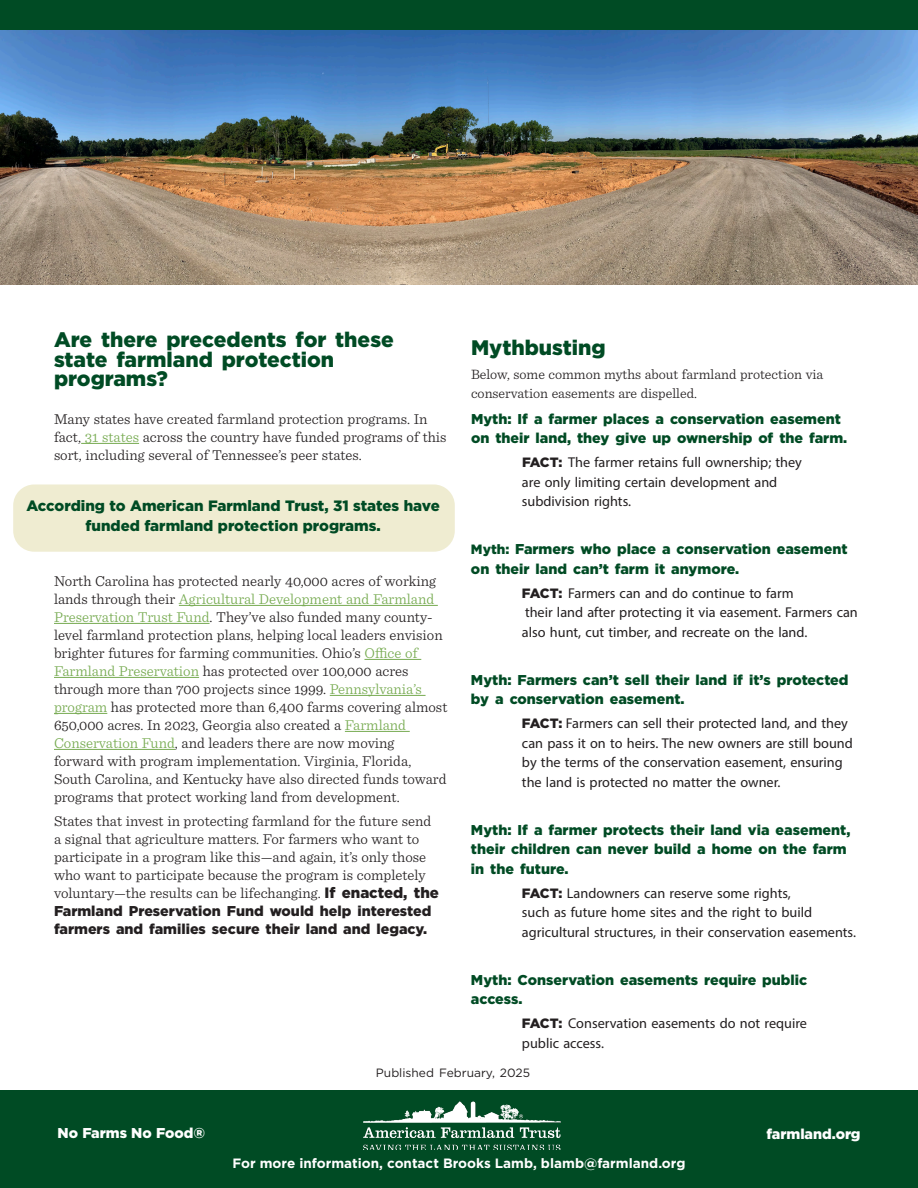
<style>
.page{position:relative;width:918px;height:1188px;background:#fff}
.page>*{position:absolute;margin:0;border:0;box-sizing:border-box;transform-origin:0 0}
._01_Body_no_indent{font:900 21px/19.5px "Gotham";color:#004b24}
._01_Body_no_indent-2{font:300 15px/18px "Sentinel";color:#231f20}
._02_Subhead{font:900 15px/19.5px "Gotham";color:#004b24;text-align:center}
._04_Reference{font:14.25px/19.5px "Myriad Pro";color:#231f20}
._04_Reference-2{font:900 14.25px/19.5px "Gotham";color:#004b24}
._01_Body_no_indent-3{font:900 14.25px/18px "Gotham";color:#231f20}
._01_Body_no_indent-4{font:300 14.25px/19.5px "Sentinel";color:#231f20}
._01_Body{font:900 14.25px "Gotham";color:#fff}
._01_Body-2{font:700 13.5px "Gotham";color:#fff}
._01_Body_no_indent-5{font:12px "Gotham";color:#231f20}
.s1{color:#76aa50}
.s2{font-family:"Gotham";font-weight:900}
.s3{font-family:"Gotham";font-weight:900;font-size:13.5px}
.s4{font-size:13.5px}
</style>
<div class="page">
<img style="left:0;top:29px;width:918px;height:255px">
<div style="left:0;top:0;width:918px;height:29px;background:#004b24"></div>
<hr style="left:81px;top:443px;width:58px;height:1px;background:#76aa50">
<hr style="left:179px;top:605px;width:259px;height:1px;background:#76aa50">
<hr style="left:54px;top:623px;width:156px;height:1px;background:#76aa50">
<hr style="left:364px;top:659px;width:57px;height:1px;background:#76aa50">
<hr style="left:54px;top:677px;width:145px;height:1px;background:#76aa50">
<hr style="left:330px;top:695px;width:96px;height:1px;background:#76aa50">
<hr style="left:54px;top:713px;width:53px;height:1px;background:#76aa50">
<hr style="left:345px;top:731px;width:65px;height:1px;background:#76aa50">
<hr style="left:54px;top:749px;width:121px;height:1px;background:#76aa50">
<div style="left:16px;top:488px;width:436px;height:61px;background:#efecd1;border-radius:18px"></div>
<div style="left:13px;top:484px;width:442px;height:68px;border:6px solid #efecd1;border-radius:18px"></div>
<div style="left:0;top:1090px;width:918px;height:98px;background:#004b24"></div>
<img style="left:364px;top:1101px;width:197px;height:49px">
<p class="_01_Body_no_indent" style="left:54px;top:330px;width:341px">Are there precedents for these state farmland protection programs?</p>
<p class="_01_Body_no_indent-2" style="left:54px;top:409px;width:394px">Many states have created farmland protection programs. In fact, <span class="s1">31 states</span> across the country have funded programs of this sort, including several of Tennessee’s peer states.</p>
<p class="_02_Subhead" style="left:26px;top:496px;width:415px">According to American Farmland Trust, 31 states have funded farmland protection programs.</p>
<p class="_01_Body_no_indent-2" style="left:54px;top:571px;width:395px">North Carolina has protected nearly 40,000 acres of working lands through their <span class="s1">Agricultural Development and Farmland Preservation Trust Fund</span>. They’ve also funded many county&shy;level farmland protection plans, helping local leaders envision brighter futures for farming communities. Ohio’s <span class="s1">Office of Farmland Preservation</span> has protected over 100,000 acres through more than 700 projects since 1999. <span class="s1">Pennsylvania’s program</span> has protected more than 6,400 farms covering almost 650,000 acres. In 2023, Georgia also created a <span class="s1">Farmland Conservation Fund</span>, and leaders there are now moving forward with program implementation. Virginia, Florida, South Carolina, and Kentucky have also directed funds toward programs that protect working land from development.</p>
<p class="_01_Body_no_indent-2" style="left:54px;top:811px;width:386px">States that invest in protecting farmland for the future send a signal that agriculture matters. For farmers who want to participate in a program like this—and again, it’s only those who want to participate because the program is completely voluntary—the results can be lifechanging. <span class="s2">If enacted, the</span></p>
<p class="_01_Body_no_indent-3" style="left:54px;top:902px;width:379px">Farmland Preservation Fund would help interested farmers and families secure their land and legacy.</p>
<p class="_01_Body_no_indent" style="left:471px;top:337px;width:136px">Mythbusting</p>
<p class="_01_Body_no_indent-4" style="left:471px;top:363px;width:354px">Below, some common myths about farmland protection via conservation easements are dispelled.</p>
<p class="_04_Reference-2" style="left:471px;top:409px;width:378px">Myth: If a farmer places a conservation easement on their land, they give up ownership of the farm.</p>
<p class="_04_Reference" style="left:522px;top:453px;width:282px"><span class="s3">FACT:</span> The farmer retains full ownership; they are only limiting certain development and subdivision rights.</p>
<p class="_04_Reference-2" style="left:471px;top:539px;width:378px"><span class="s4">Myth:</span> Farmers who place a conservation easement on their land can’t farm it anymore.</p>
<p class="_04_Reference" style="left:522px;top:583px;width:337px"><span class="s3">FACT:</span> Farmers can and do continue to farm<br>their land after protecting it via easement. Farmers can also hunt, cut timber, and recreate on the land.</p>
<p class="_04_Reference-2" style="left:471px;top:670px;width:379px">Myth: Farmers can’t sell their land if it’s protected by a conservation easement.</p>
<p class="_04_Reference" style="left:522px;top:714px;width:332px"><span class="s3">FACT:</span> Farmers can sell their protected land, and they can pass it on to heirs. The new owners are still bound by the terms of the conservation easement, ensuring the land is protected no matter the owner.</p>
<p class="_04_Reference-2" style="left:471px;top:820px;width:381px">Myth: If a farmer protects their land via easement, their children can never build a home on the farm in the future.</p>
<p class="_04_Reference" style="left:522px;top:883px;width:336px"><span class="s3">FACT:</span> Landowners can reserve some rights,<br>such as future home sites and the right to build agricultural structures, in their conservation easements.</p>
<p class="_04_Reference-2" style="left:471px;top:970px;width:338px">Myth: Conservation easements require public access.</p>
<p class="_04_Reference" style="left:522px;top:1014px;width:287px"><span class="s3">FACT:</span> Conservation easements do not require public access.</p>
<p class="_01_Body_no_indent-5" style="left:376px;top:1065px;width:156px">Published February, 2025</p>
<p class="_01_Body" style="left:58px;top:1123px;width:149px">No Farms No Food®</p>
<p class="_01_Body" style="left:766px;top:1125px;width:96px">farmland.org</p>
<p class="_01_Body-2" style="left:232px;top:1156px;width:455px">For more information, contact Brooks Lamb, blamb@farmland.org</p>
</div>
